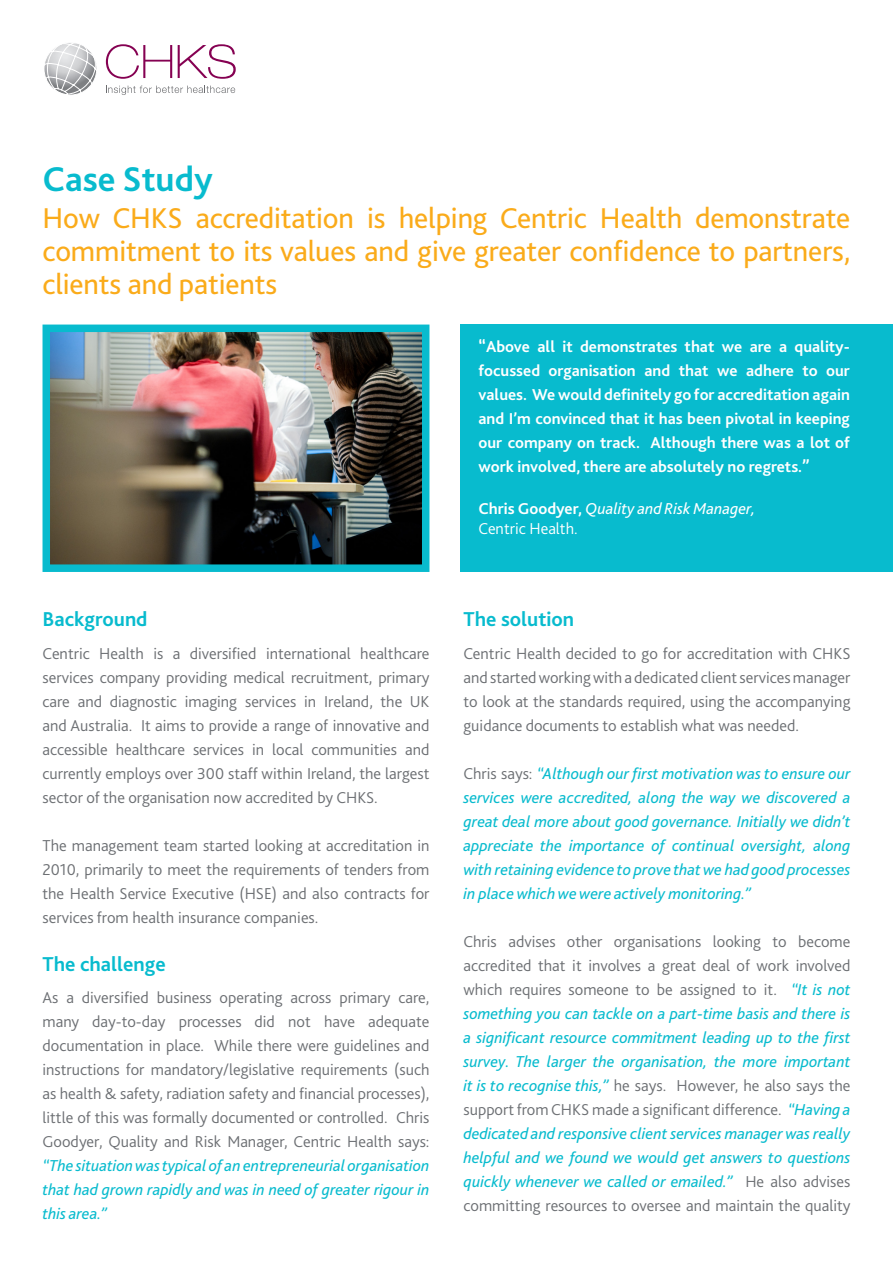
<style>
.page{position:relative;width:893px;height:1263px;background:#fff}
.page>*{position:absolute;margin:0;border:0;box-sizing:border-box;transform-origin:0 0}
.Page_Header{font:700 36px "Bliss 2";color:#08bbce}
.Page_Subheader{font:30px/33px "Bliss 2";letter-spacing:-.005em;color:#faab1a;text-align:justify}
.Column_Subheader{font:700 21px "Bliss 2";color:#08bbce}
.Column_Subheader-2{font:300 16.5px/24px "Bliss 2";color:#6c6f73;text-align:justify}
.t1{font:italic 16.5px/24px "Bliss 2";color:#08bbce;text-align:justify}
.t2{font:700 16.5px/24px "Bliss 2";color:#fff;text-align:justify}
.t3{font:italic 16.5px/19.8px "Bliss 2";color:#fff}
.s1{font-weight:400;font-style:italic;color:#08bbce}
.s2{font-size:18px}
.s3{font-weight:700;font-style:normal}
.s4{font-weight:300;font-style:normal}
.s5{font-weight:300;font-style:normal;color:#6c6f73}
</style>
<div class="page">
<img style="left:52px;top:334px;width:368px;height:229px">
<div style="left:43px;top:325px;width:386px;height:247px;border:8px solid #08bbce"></div>
<div style="left:460px;top:325px;width:433px;height:247px;background:#08bbce"></div>
<div style="left:31px;top:36px;width:66px;height:66px;border:1px solid #fff;border-radius:50%"></div>
<svg style="left:44px;top:43px;width:53px;height:52px"></svg>
<svg style="left:106px;top:44px;width:66px;height:35px"></svg>
<svg style="left:178px;top:44px;width:58px;height:35px"></svg>
<svg style="left:106px;top:86px;width:129px;height:9px"></svg>
<p class="Page_Header" style="left:43px;top:156px;width:172px">Case Study</p>
<p class="Page_Subheader" style="left:43px;top:201px;width:809px">How CHKS accreditation is helping Centric Health demonstrate commitment to its values and give greater confidence to partners, clients and patients</p>
<p class="Column_Subheader" style="left:43px;top:606px;width:107px">Background</p>
<p class="Column_Subheader-2" style="left:43px;top:641px;width:388px">Centric Health is a diversified international healthcare services company providing medical recruitment, primary care and diagnostic imaging services in Ireland, the UK and Australia. It aims to provide a range of innovative and accessible healthcare services in local communities and currently employs over 300 staff within Ireland, the largest sector of the organisation now accredited by CHKS.</p>
<p class="Column_Subheader-2" style="left:43px;top:833px;width:388px">The management team started looking at accreditation in 2010, primarily to meet the requirements of tenders from the Health Service Executive (HSE) and also contracts for services from health insurance companies.</p>
<p class="Column_Subheader" style="left:43px;top:950px;width:125px">The challenge</p>
<p class="Column_Subheader-2" style="left:43px;top:985px;width:388px">As a diversified business operating across primary care, many day-to-day processes did not have adequate documentation in place. While there were guidelines and instructions for mandatory/legislative requirements (such as health &amp; safety, radiation safety and financial processes), little of this was formally documented or controlled. Chris Goodyer, Quality and Risk Manager, Centric Health says: <span class="s1">“The situation was typical of an entrepreneurial organisation that had grown rapidly and was in need of greater rigour in this area.”</span></p>
<p class="t2" style="left:478px;top:335px;width:373px"><span class="s2">“</span>Above all it demonstrates that we are a quality&shy;focussed organisation and that we adhere to our values. We would definitely go for accreditation again and I’m convinced that it has been pivotal in keeping our company on track. Although there was a lot of work involved, there are absolutely no regrets.<span class="s2">”</span></p>
<p class="t3" style="left:478px;top:499px;width:278px"><span class="s3">Chris Goodyer,</span> Quality and Risk Manager,<br><span class="s4">Centric Health.</span></p>
<p class="Column_Subheader" style="left:463px;top:606px;width:112px">The solution</p>
<p class="Column_Subheader-2" style="left:463px;top:641px;width:388px">Centric Health decided to go for accreditation with CHKS and started working with a dedicated client services manager to look at the standards required, using the accompanying guidance documents to establish what was needed.</p>
<p class="t1" style="left:463px;top:761px;width:388px"><span class="s5">Chris says:</span> “Although our first motivation was to ensure our services were accredited, along the way we discovered a great deal more about good governance. Initially we didn’t appreciate the importance of continual oversight, along with retaining evidence to prove that we had good processes in place which we were actively monitoring.”</p>
<p class="t1" style="left:463px;top:929px;width:388px"><span class="s5">Chris advises other organisations looking to become accredited that it involves a great deal of work involved which requires someone to be assigned to it.</span> “It is not something you can tackle on a part-time basis and there is a significant resource commitment leading up to the first survey. The larger the organisation, the more important it is to recognise this,” <span class="s5">he says. However, he also says the support from CHKS made a significant difference.</span> “Having a dedicated and responsive client services manager was really helpful and we found we would get answers to questions quickly whenever we called or emailed.” <span class="s5">He also advises committing resources to oversee and maintain the quality</span></p>
</div>
